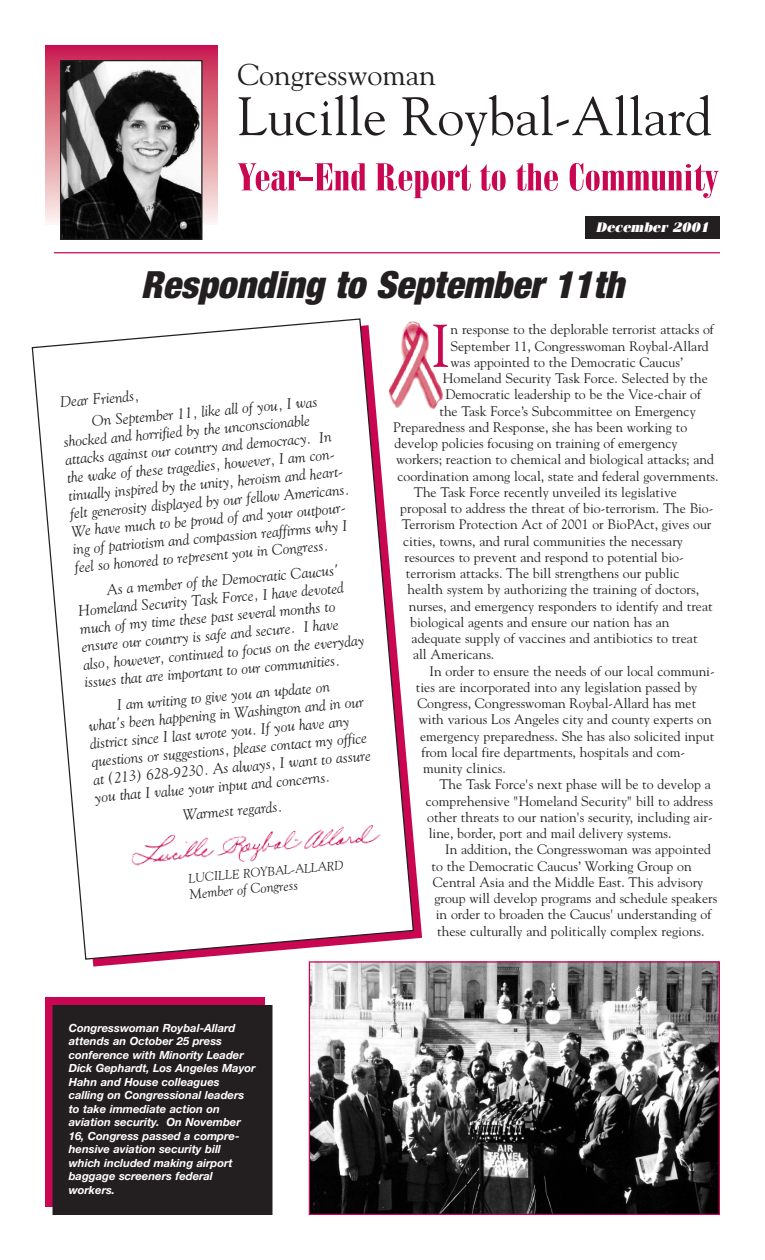
<style>
.page{position:relative;width:765px;height:1260px;background:#fff}
.page>*{position:absolute;margin:0;border:0;box-sizing:border-box;transform-origin:0 0}
.t1{font:59.88px "Goudy";color:#c80651}
.t2{font:53.75px "Goudy";color:#231f20}
.t3{font:37.5px "Bodoni Poster Compressed";letter-spacing:-.005em;color:#c80651;scale:1.34 1}
.t4{font:italic 900 condensed 37.5px "Helvetica Neue";color:#231f20}
.t5{font:30px "Goudy";color:#231f20}
.t6{font:italic 15px/18px "Goudy";color:#231f20}
.t7{font:13.75px "Goudy";color:#231f20}
.t8{font:italic 13.75px "Goudy";color:#231f20}
.t9{font:italic 900 13.75px "Fenice";color:#fff}
.t10{font:italic 12.5px "Goudy";color:#231f20}
.t11{font:italic 700 11.25px/13.5px "Helvetica Neue";color:#fff}
</style>
<div class="page">
<svg style="left:45px;top:45px;width:173px;height:180px;background:#d86b85"></svg>
<img style="left:62px;top:62px;width:138px;height:176px">
<div style="left:60px;top:60px;width:142px;height:180px;border:1px solid #231f20"></div>
<div style="left:585px;top:216px;width:135px;height:23px;background:#231f20"></div>
<div style="left:45px;top:998px;width:220px;height:210px;background:#c80651"></div>
<div style="left:53px;top:1006px;width:219px;height:208px;background:#231f20"></div>
<div style="left:52px;top:1005px;width:220px;height:210px;border:1px solid #231f20"></div>
<hr style="left:54px;top:252px;width:666px;height:1px;background:#c80651">
<svg style="left:31px;top:318px;width:384px;height:642px"></svg>
<img style="left:125px;top:812px;width:261px;height:65px">
<img style="left:311px;top:963px;width:407px;height:250px">
<div style="left:309px;top:961px;width:411px;height:254px;border:1px solid #c80651"></div>
<img style="left:389px;top:318px;width:54px;height:91px">
<h3 class="t5" style="left:238px;top:63px;width:200px">Congresswoman</h3>
<h2 class="t2" style="left:238px;top:95px;width:476px">Lucille Roybal-Allard</h2>
<h3 class="t3" style="left:238px;top:163px;width:361px">Year-End Report to the Community</h3>
<p class="t9" style="left:596px;top:223px;width:115px">December 2001</p>
<h3 class="t4" style="left:141px;top:271px;width:485px">Responding to September 11th</h3>
<h1 class="t1" style="left:431px;top:322px;width:21px">I</h1>
<p class="t7" style="left:451px;top:324px;width:265px">n response to the deplorable terrorist attacks of</p>
<p class="t7" style="left:450px;top:340px;width:260px">September 11, Congresswoman Roybal-Allard</p>
<p class="t7" style="left:450px;top:357px;width:234px">was appointed to the Democratic Caucus’</p>
<p class="t7" style="left:443px;top:373px;width:267px">Homeland Security Task Force. Selected by the</p>
<p class="t7" style="left:445px;top:389px;width:257px">Democratic leadership to be the Vice-chair of</p>
<p class="t7" style="left:439px;top:405px;width:258px">the Task Force’s Subcommittee on Emergency</p>
<p class="t7" style="left:393px;top:422px;width:296px">Preparedness and Response, she has been working to</p>
<p class="t7" style="left:395px;top:438px;width:285px">develop policies focusing on training of emergency</p>
<p class="t7" style="left:396px;top:454px;width:320px">workers; reaction to chemical and biological attacks; and</p>
<p class="t7" style="left:397px;top:470px;width:323px">coordination among local, state and federal governments.</p>
<p class="t7" style="left:414px;top:487px;width:265px">The Task Force recently unveiled its legislative</p>
<p class="t7" style="left:400px;top:503px;width:315px">proposal to address the threat of bio-terrorism. The Bio-</p>
<p class="t7" style="left:402px;top:519px;width:311px">Terrorism Protection Act of 2001 or BioPAct, gives our</p>
<p class="t7" style="left:403px;top:535px;width:281px">cities, towns, and rural communities the necessary</p>
<p class="t7" style="left:405px;top:552px;width:281px">resources to prevent and respond to potential bio-</p>
<p class="t7" style="left:406px;top:568px;width:275px">terrorism attacks. The bill strengthens our public</p>
<p class="t7" style="left:407px;top:584px;width:293px">health system by authorizing the training of doctors,</p>
<p class="t7" style="left:409px;top:600px;width:305px">nurses, and emergency responders to identify and treat</p>
<p class="t7" style="left:410px;top:617px;width:261px">biological agents and ensure our nation has an</p>
<p class="t7" style="left:412px;top:633px;width:288px">adequate supply of vaccines and antibiotics to treat</p>
<p class="t7" style="left:413px;top:649px;width:83px">all Americans.</p>
<p class="t7" style="left:429px;top:665px;width:287px">In order to ensure the needs of our local communi-</p>
<p class="t7" style="left:416px;top:682px;width:283px">ties are incorporated into any legislation passed by</p>
<p class="t7" style="left:417px;top:698px;width:280px">Congress, Congresswoman Roybal-Allard has met</p>
<p class="t7" style="left:419px;top:714px;width:294px">with various Los Angeles city and county experts on</p>
<p class="t7" style="left:420px;top:730px;width:296px">emergency preparedness. She has also solicited input</p>
<p class="t7" style="left:422px;top:747px;width:265px">from local fire departments, hospitals and com-</p>
<p class="t7" style="left:423px;top:763px;width:84px">munity clinics.</p>
<p class="t7" style="left:439px;top:779px;width:273px">The Task Force's next phase will be to develop a</p>
<p class="t7" style="left:426px;top:795px;width:289px">comprehensive "Homeland Security" bill to address</p>
<p class="t7" style="left:427px;top:812px;width:287px">other threats to our nation's security, including air-</p>
<p class="t7" style="left:429px;top:828px;width:244px">line, border, port and mail delivery systems.</p>
<p class="t7" style="left:445px;top:844px;width:267px">In addition, the Congresswoman was appointed</p>
<p class="t7" style="left:432px;top:860px;width:262px">to the Democratic Caucus’ Working Group on</p>
<p class="t7" style="left:433px;top:877px;width:272px">Central Asia and the Middle East. This advisory</p>
<p class="t7" style="left:434px;top:893px;width:285px">group will develop programs and schedule speakers</p>
<p class="t7" style="left:436px;top:909px;width:277px">in order to broaden the Caucus' understanding of</p>
<p class="t7" style="left:437px;top:925px;width:269px">these culturally and politically complex regions.</p>
<p class="t6" style="left:89px;top:390px;width:228px;line-height:21.8px;text-indent:-30px;rotate:-5deg">Dear Friends,<br>On September 11, like all of you, I was</p>
<p class="t6" style="left:63px;top:434px;width:282px;rotate:-5deg">shocked and horrified by the unconscionable attacks against our country and democracy. In the wake of these tragedies, however, I am con&shy;tinually inspired by the unity, heroism and heart&shy;felt generosity displayed by our fellow Americans.<br>We have much to be proud of and your outpour&shy;ing of patriotism and compassion reaffirms why I feel so honored to represent you in Congress.</p>
<p class="t6" style="left:76px;top:585px;width:284px;text-indent:30px;rotate:-5deg">As a member of the Democratic Caucus' Homeland Security Task Force, I have devoted much of my time these past several months to ensure our country is safe and secure. I have also, however, continued to focus on the everyday issues that are important to our communities.</p>
<p class="t6" style="left:86px;top:700px;width:280px;text-indent:30px;rotate:-5deg">I am writing to give you an update on what's been happening in Washington and in our district since I last wrote you. If you have any questions or suggestions, please contact my office at (213) 628-9230. As always, I want to assure you that I value your input and concerns.</p>
<p class="t6" style="left:182px;top:807px;width:101px;rotate:-5deg">Warmest regards.</p>
<p class="t10" style="left:188px;top:873px;width:157px;rotate:-5deg">LUCILLE ROYBAL-ALLARD</p>
<p class="t8" style="left:189px;top:889px;width:110px;rotate:-5deg">Member of Congress</p>
<p class="t11" style="left:69px;top:1022px;width:188px">Congresswoman Roybal-Allard attends an October 25 press conference with Minority Leader<br>Dick Gephardt, Los Angeles Mayor<br>Hahn and House colleagues calling on Congressional leaders to take immediate action on aviation security. On November<br>16, Congress passed a compre&shy;hensive aviation security bill which included making airport baggage screeners federal workers.</p>
</div>
